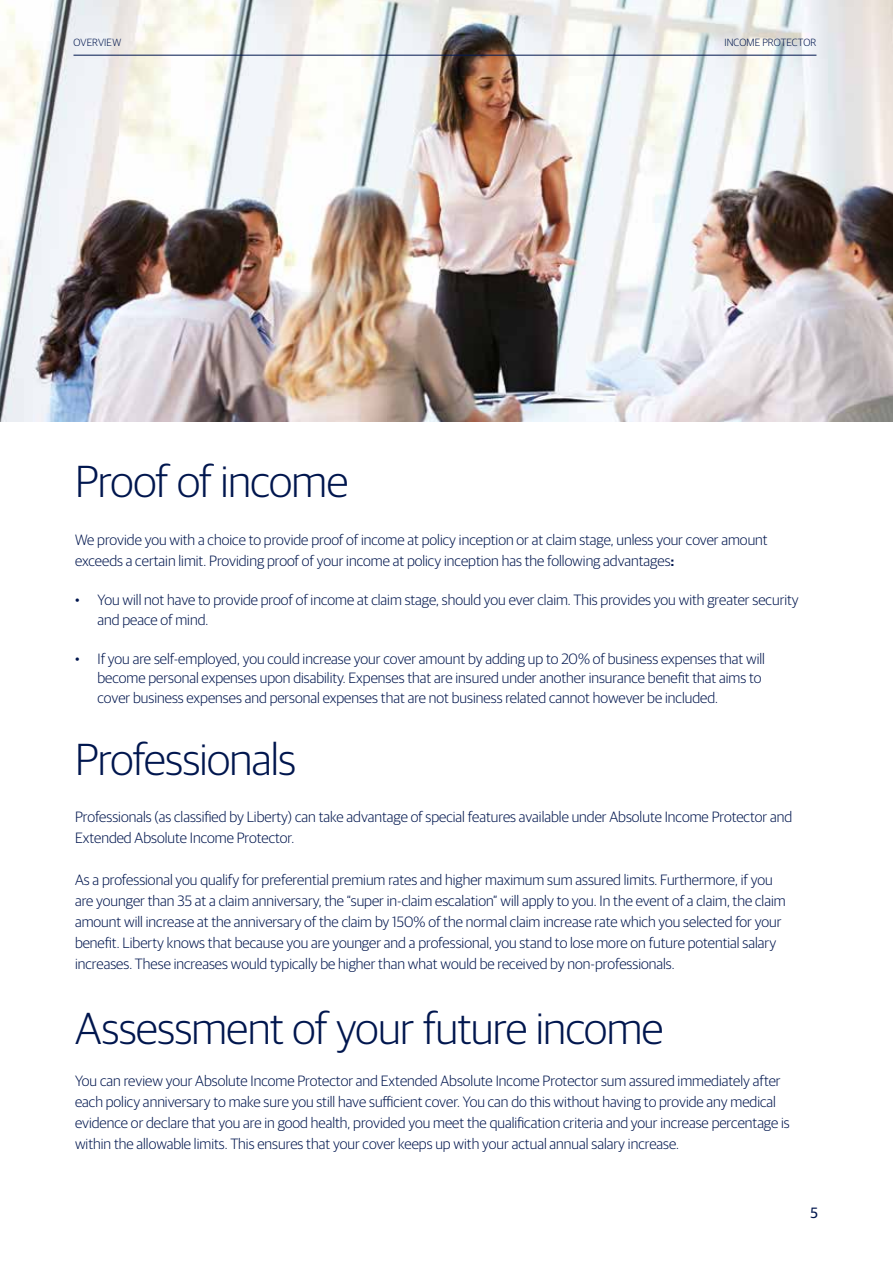
<style>
.page{position:relative;width:893px;height:1263px;background:#fff}
.page>*{position:absolute;margin:0;border:0;box-sizing:border-box;transform-origin:0 0}
.t1{font:300 45px "Guardian Sans";letter-spacing:-.015em;color:#00164e}
.t2{font:300 15px/21px "Guardian Sans";color:#00164e}
.t3{font:15px "Guardian Sans";color:#00164e}
.t4{font:300 10.5px "Guardian Sans";letter-spacing:.01em;color:#00164e}
.s1{font-weight:600}
</style>
<div class="page">
<img style="left:0;top:0;width:893px;height:422px">
<hr style="left:74px;top:55px;width:742px;height:1px;background:#00164e">
<p class="t4" style="left:73px;top:35px;width:49px">OVERVIEW</p>
<p class="t4" style="left:724px;top:35px;width:94px">INCOME PROTECTOR</p>
<h1 class="t1" style="left:75px;top:451px;width:275px">Proof of income</h1>
<p class="t2" style="left:75px;top:529px;width:694px">We provide you with a choice to provide proof of income at policy inception or at claim stage, unless your cover amount exceeds a certain limit. Providing proof of your income at policy inception has the following advantages<span class="s1">:</span></p>
<p class="t2" style="left:98px;top:589px;width:703px;line-height:19.5px;text-indent:-22px">• You will not have to provide proof of income at claim stage, should you ever claim. This provides you with greater security and peace of mind.</p>
<p class="t2" style="left:98px;top:648px;width:669px;line-height:19.5px;text-indent:-22px">• If you are self-employed, you could increase your cover amount by adding up to 20% of business expenses that will become personal expenses upon disability. Expenses that are insured under another insurance benefit that aims to cover business expenses and personal expenses that are not business related cannot however be included.</p>
<h1 class="t1" style="left:75px;top:729px;width:222px">Professionals</h1>
<p class="t2" style="left:75px;top:805px;width:719px">Professionals (as classified by Liberty) can take advantage of special features available under Absolute Income Protector and<br>Extended Absolute Income Protector.</p>
<p class="t2" style="left:75px;top:868px;width:712px">As a professional you qualify for preferential premium rates and higher maximum sum assured limits. Furthermore, if you are younger than 35 at a claim anniversary, the “super in-claim escalation” will apply to you. In the event of a claim, the claim amount will increase at the anniversary of the claim by 150% of the normal claim increase rate which you selected for your benefit. Liberty knows that because you are younger and a professional, you stand to lose more on future potential salary increases. These increases would typically be higher than what would be received by non-professionals.</p>
<h1 class="t1" style="left:75px;top:997px;width:590px">Assessment of your future income</h1>
<p class="t2" style="left:75px;top:1069px;width:716px">You can review your Absolute Income Protector and Extended Absolute Income Protector sum assured immediately after each policy anniversary to make sure you still have sufficient cover. You can do this without having to provide any medical evidence or declare that you are in good health, provided you meet the qualification criteria and your increase percentage is within the allowable limits. This ensures that your cover keeps up with your actual annual salary increase.</p>
<p class="t3" style="left:810px;top:1202px;width:9px">5</p>
</div>
